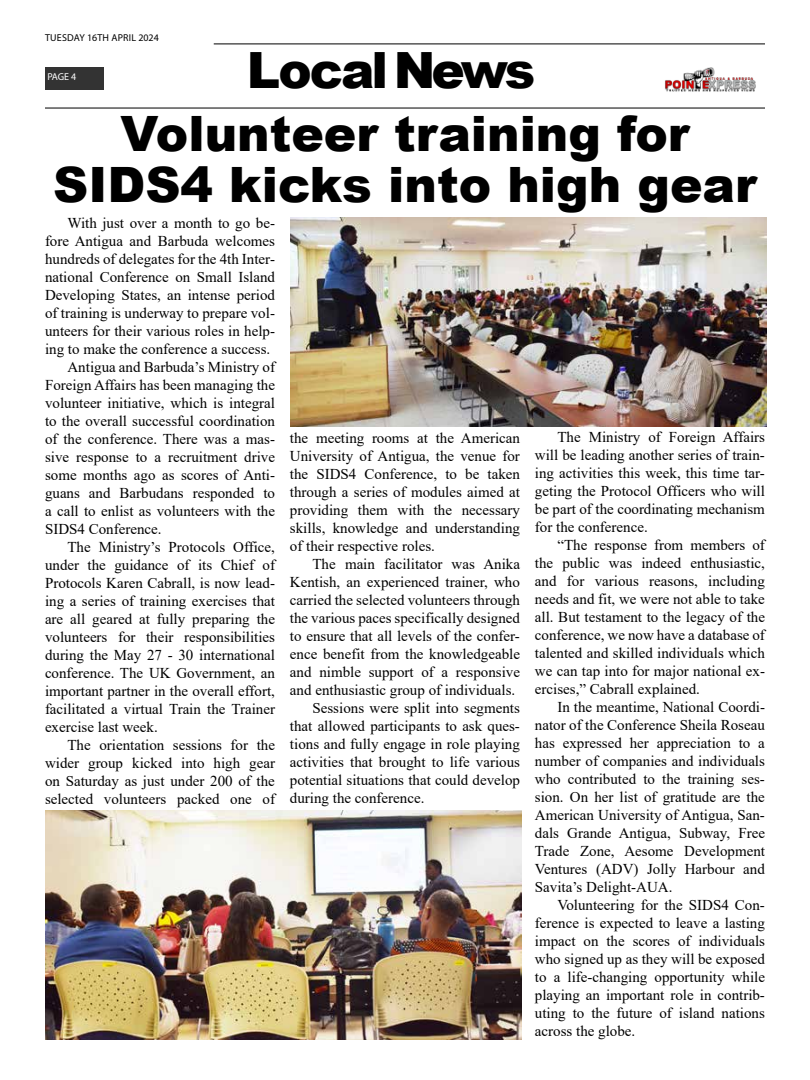
<style>
.page{position:relative;width:810px;height:1080px;background:#fff}
.page>*{position:absolute;margin:0;border:0;box-sizing:border-box;transform-origin:0 0}
.t1{font:900 50px "Arial";letter-spacing:-.06em;color:#000}
.t2{font:900 48.75px/51.2px "Arial";color:#000;text-align:center}
.t3{font:15px/18px "Times New Roman";color:#000;text-align:justify}
.t4{font:10px "Myriad Pro";letter-spacing:.02em;color:#000}
.t5{font:10px "Myriad Pro";color:#fff}
</style>
<div class="page">
<hr style="left:214px;top:43px;width:551px;height:2px;background:#333">
<div style="left:45px;top:67px;width:58px;height:22px;background:#333"></div>
<img style="left:665px;top:67px;width:91px;height:25px">
<hr style="left:45px;top:107px;width:720px;height:2px;background:#333">
<img style="left:291px;top:218px;width:476px;height:208px">
<img style="left:45px;top:810px;width:477px;height:229px">
<p class="t4" style="left:45px;top:31px;width:115px">TUESDAY 16TH APRIL 2024</p>
<p class="t5" style="left:47px;top:71px;width:31px">PAGE 4</p>
<h1 class="t1" style="left:247px;top:34px;width:290px">Local News</h1>
<h2 class="t2" style="left:53px;top:107px;width:705px">Volunteer training for<br>SIDS4 kicks into high gear</h2>
<p class="t3" style="left:68px;top:214px;width:209px">With just over a month to go be-</p>
<p class="t3" style="left:45px;top:232px;width:232px">fore Antigua and Barbuda welcomes</p>
<p class="t3" style="left:45px;top:250px;width:231px">hundreds of delegates for the 4th Inter-</p>
<p class="t3" style="left:45px;top:268px;width:232px">national Conference on Small Island</p>
<p class="t3" style="left:45px;top:286px;width:232px">Developing States, an intense period</p>
<p class="t3" style="left:45px;top:304px;width:231px">of training is underway to prepare vol-</p>
<p class="t3" style="left:45px;top:322px;width:232px">unteers for their various roles in help-</p>
<p class="t3" style="left:45px;top:340px;width:227px">ing to make the conference a success.</p>
<p class="t3" style="left:68px;top:358px;width:209px">Antigua and Barbuda’s Ministry of</p>
<p class="t3" style="left:45px;top:376px;width:232px">Foreign Affairs has been managing the</p>
<p class="t3" style="left:45px;top:394px;width:232px">volunteer initiative, which is integral</p>
<p class="t3" style="left:45px;top:412px;width:232px">to the overall successful coordination</p>
<p class="t3" style="left:45px;top:430px;width:232px">of the conference. There was a mas-</p>
<p class="t3" style="left:45px;top:448px;width:232px">sive response to a recruitment drive</p>
<p class="t3" style="left:45px;top:466px;width:232px">some months ago as scores of Anti-</p>
<p class="t3" style="left:45px;top:484px;width:232px">guans and Barbudans responded to</p>
<p class="t3" style="left:45px;top:502px;width:232px">a call to enlist as volunteers with the</p>
<p class="t3" style="left:45px;top:520px;width:118px">SIDS4 Conference.</p>
<p class="t3" style="left:68px;top:538px;width:209px">The Ministry’s Protocols Office,</p>
<p class="t3" style="left:45px;top:556px;width:232px">under the guidance of its Chief of</p>
<p class="t3" style="left:45px;top:574px;width:231px">Protocols Karen Cabrall, is now lead-</p>
<p class="t3" style="left:45px;top:592px;width:232px">ing a series of training exercises that</p>
<p class="t3" style="left:45px;top:610px;width:232px">are all geared at fully preparing the</p>
<p class="t3" style="left:45px;top:628px;width:232px">volunteers for their responsibilities</p>
<p class="t3" style="left:45px;top:646px;width:232px">during the May 27 - 30 international</p>
<p class="t3" style="left:45px;top:664px;width:232px">conference. The UK Government, an</p>
<p class="t3" style="left:45px;top:682px;width:232px">important partner in the overall effort,</p>
<p class="t3" style="left:45px;top:700px;width:232px">facilitated a virtual Train the Trainer</p>
<p class="t3" style="left:45px;top:718px;width:114px">exercise last week.</p>
<p class="t3" style="left:68px;top:736px;width:209px">The orientation sessions for the</p>
<p class="t3" style="left:45px;top:754px;width:232px">wider group kicked into high gear</p>
<p class="t3" style="left:45px;top:772px;width:231px">on Saturday as just under 200 of the</p>
<p class="t3" style="left:45px;top:790px;width:232px">selected volunteers packed one of</p>
<p class="t3" style="left:290px;top:429px;width:232px">the meeting rooms at the American University of Antigua, the venue for the SIDS4 Conference, to be taken through a series of modules aimed at providing them with the necessary skills, knowledge and understanding of their respective roles.</p>
<p class="t3" style="left:312px;top:555px;width:209px">The main facilitator was Anika</p>
<p class="t3" style="left:290px;top:573px;width:231px">Kentish, an experienced trainer, who</p>
<p class="t3" style="left:290px;top:591px;width:232px">carried the selected volunteers through</p>
<p class="t3" style="left:290px;top:609px;width:232px">the various paces specifically designed</p>
<p class="t3" style="left:290px;top:627px;width:231px">to ensure that all levels of the confer-</p>
<p class="t3" style="left:290px;top:645px;width:232px">ence benefit from the knowledgeable</p>
<p class="t3" style="left:290px;top:663px;width:232px">and nimble support of a responsive</p>
<p class="t3" style="left:290px;top:681px;width:227px">and enthusiastic group of individuals.</p>
<p class="t3" style="left:312px;top:699px;width:209px">Sessions were split into segments</p>
<p class="t3" style="left:290px;top:717px;width:231px">that allowed participants to ask ques-</p>
<p class="t3" style="left:290px;top:735px;width:231px">tions and fully engage in role playing</p>
<p class="t3" style="left:290px;top:753px;width:232px">activities that brought to life various</p>
<p class="t3" style="left:290px;top:771px;width:232px">potential situations that could develop</p>
<p class="t3" style="left:290px;top:789px;width:136px">during the conference.</p>
<p class="t3" style="left:535px;top:428px;width:232px;text-indent:22px">The Ministry of Foreign Affairs will be leading another series of train&shy;ing activities this week, this time tar&shy;geting the Protocol Officers who will be part of the coordinating mechanism for the conference.</p>
<p class="t3" style="left:535px;top:536px;width:232px;text-indent:22px">“The response from members of the public was indeed enthusiastic, and for various reasons, including needs and fit, we were not able to take all. But testament to the legacy of the conference, we now have a database of talented and skilled individuals which we can tap into for major national ex&shy;ercises,” Cabrall explained.</p>
<p class="t3" style="left:535px;top:698px;width:232px;text-indent:22px">In the meantime, National Coordi&shy;nator of the Conference Sheila Roseau has expressed her appreciation to a number of companies and individuals who contributed to the training ses&shy;sion. On her list of gratitude are the American University of Antigua, San&shy;dals Grande Antigua, Subway, Free Trade Zone, Aesome Development Ventures (ADV) Jolly Harbour and Savita’s Delight-AUA.</p>
<p class="t3" style="left:535px;top:896px;width:232px;text-indent:22px">Volunteering for the SIDS4 Con&shy;ference is expected to leave a lasting impact on the scores of individuals who signed up as they will be exposed to a life-changing opportunity while playing an important role in contrib&shy;uting to the future of island nations across the globe.</p>
</div>
